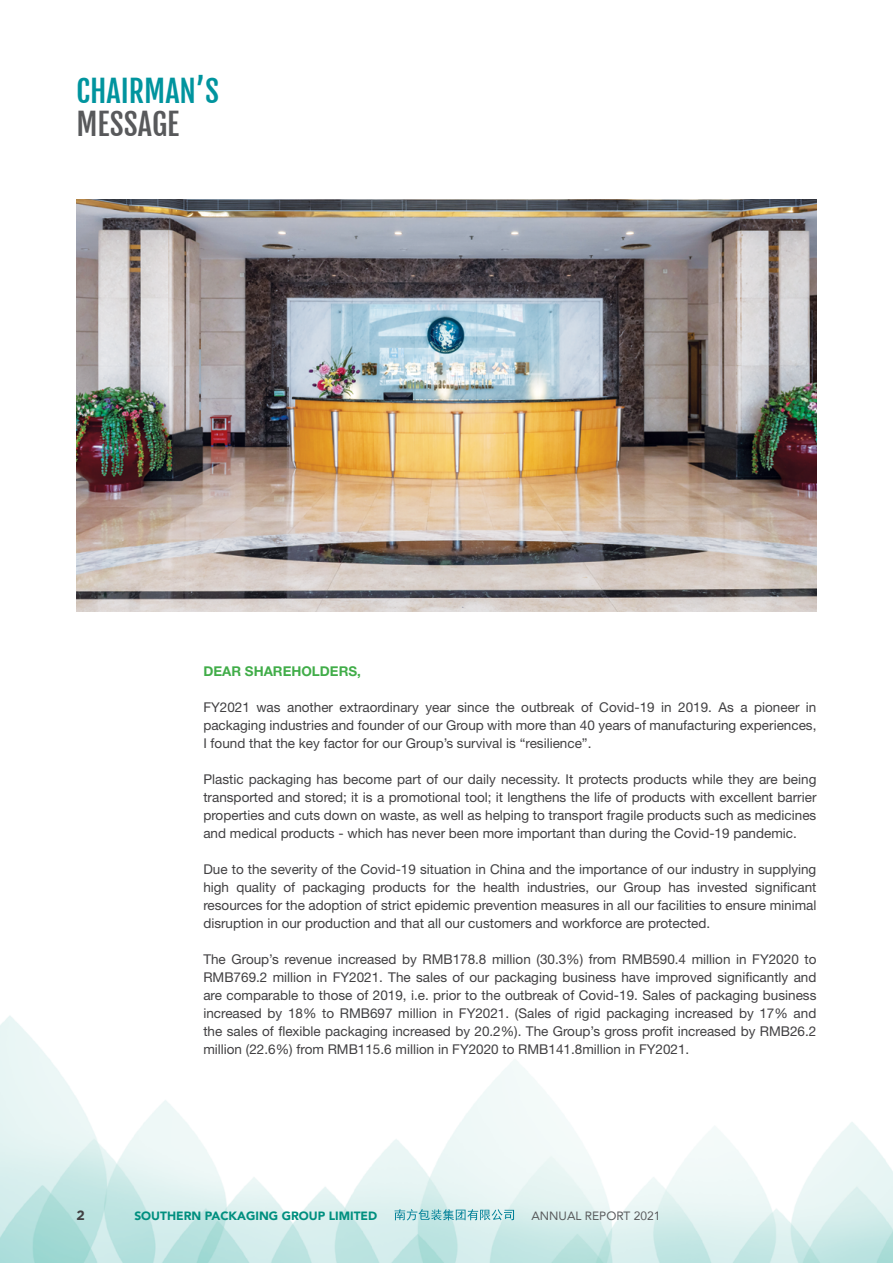
<style>
.page{position:relative;width:893px;height:1263px;background:#fff}
.page>*{position:absolute;margin:0;border:0;box-sizing:border-box;transform-origin:0 0}
.t1{font:30px "Fjalla One";color:#00949e}
.t2{font:30px "Fjalla One";color:#58595b}
.t3{font:13.5px/18px "Helvetica Neue LT Std";color:#414042;text-align:justify}
.t4{font:700 13.5px "Helvetica Neue LT Std";color:#41ad49}
.t5{font:700 13.5px "Gotham";color:#414042}
.t6{font:900 12px "Avenir";color:#008f7f}
.t7{font:12px "Avenir";color:#58595b}
</style>
<div class="page">
<img style="left:0;top:199px;width:893px;height:1064px">
<img style="left:77px;top:200px;width:739px;height:411px">
<svg style="left:395px;top:1209px;width:119px;height:11px"></svg>
<h1 class="t1" style="left:77px;top:73px;width:144px">CHAIRMAN’S</h1>
<h1 class="t2" style="left:77px;top:106px;width:104px">MESSAGE</h1>
<p class="t4" style="left:203px;top:663px;width:159px">DEAR SHAREHOLDERS,</p>
<p class="t3" style="left:203px;top:698px;width:615px">FY2021 was another extraordinary year since the outbreak of Covid-19 in 2019. As a pioneer in packaging industries and founder of our Group with more than 40 years of manufacturing experiences, I found that the key factor for our Group’s survival is “resilience”.</p>
<p class="t3" style="left:203px;top:770px;width:615px">Plastic packaging has become part of our daily necessity. It protects products while they are being transported and stored; it is a promotional tool; it lengthens the life of products with excellent barrier properties and cuts down on waste, as well as helping to transport fragile products such as medicines and medical products - which has never been more important than during the Covid-19 pandemic.</p>
<p class="t3" style="left:203px;top:860px;width:615px">Due to the severity of the Covid-19 situation in China and the importance of our industry in supplying high quality of packaging products for the health industries, our Group has invested significant resources for the adoption of strict epidemic prevention measures in all our facilities to ensure minimal disruption in our production and that all our customers and workforce are protected.</p>
<p class="t3" style="left:203px;top:950px;width:615px">The Group’s revenue increased by RMB178.8 million (30.3%) from RMB590.4 million in FY2020 to RMB769.2 million in FY2021. The sales of our packaging business have improved significantly and are comparable to those of 2019, i.e. prior to the outbreak of Covid-19. Sales of packaging business increased by 18% to RMB697 million in FY2021. (Sales of rigid packaging increased by 17% and the sales of flexible packaging increased by 20.2%). The Group’s gross profit increased by RMB26.2 million (22.6%) from RMB115.6 million in FY2020 to RMB141.8million in FY2021.</p>
<p class="t5" style="left:77px;top:1207px;width:10px">2</p>
<p class="t6" style="left:134px;top:1206px;width:244px">SOUTHERN PACKAGING GROUP LIMITED</p>
<p class="t7" style="left:531px;top:1207px;width:130px">aNNUAL REPORT 2021</p>
</div>
